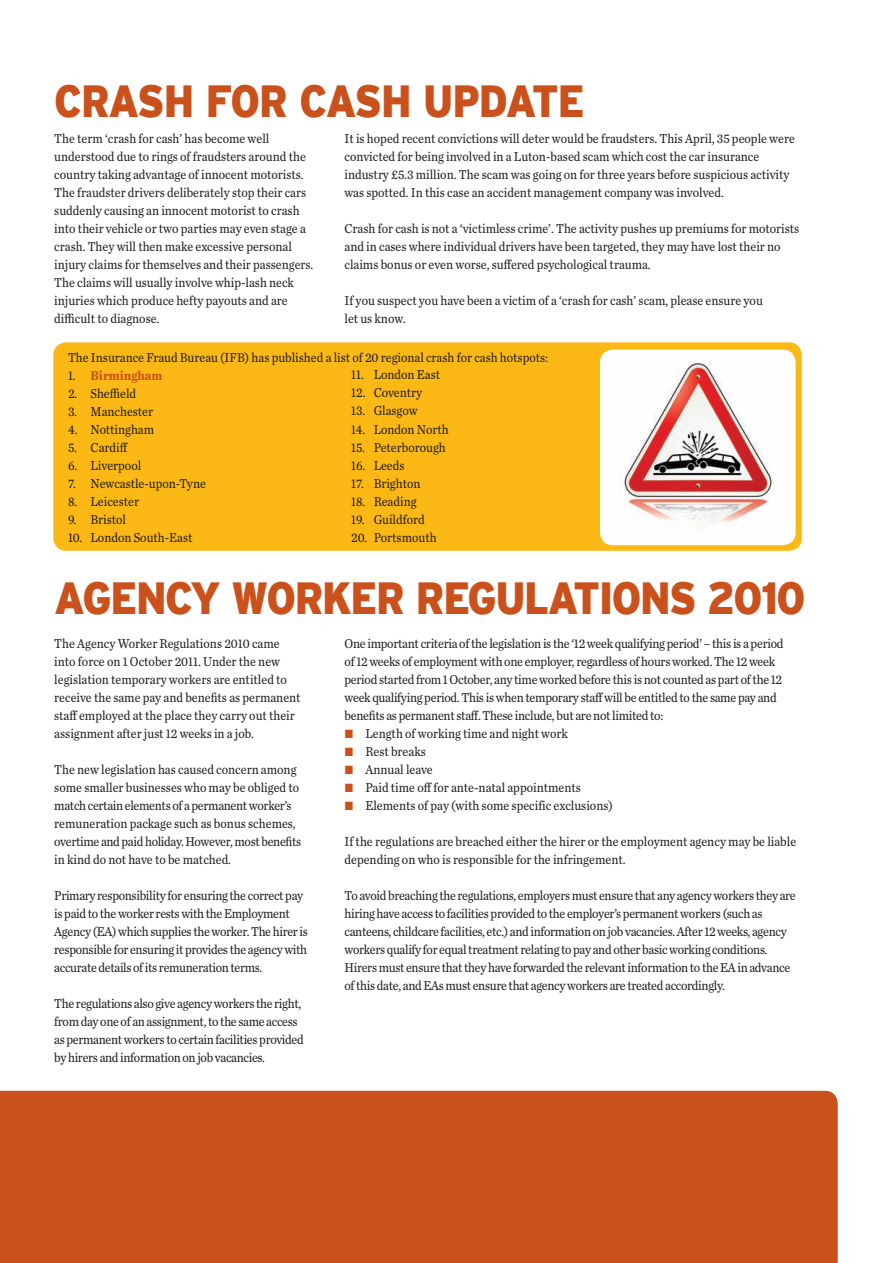
<style>
.page{position:relative;width:893px;height:1263px;background:#fff}
.page>*{position:absolute;margin:0;border:0;box-sizing:border-box;transform-origin:0 0}
.t1{font:900 45px "Interstate";letter-spacing:-.035em;color:#cb511c;scale:.9 1}
.t2{font:13.5px/18px "Chronicle Text G2";color:#231f20;scale:.9 1}
.t3{font:13.5px/18px "Chronicle Text G2";letter-spacing:-.025em;color:#231f20;scale:.9 1}
.t4{font:13.5px/18px "Chronicle Text G2";letter-spacing:-.02em;color:#231f20;scale:.9 1}
.t5{font:700 13.5px "Chronicle Text G2";color:#cb511c;scale:.9 1}
.s1{font-weight:400;color:#231f20}
.s2{color:#cb511c}
</style>
<div class="page">
<div style="left:0;top:1091px;width:838px;height:172px;background:#cb511c"></div>
<div style="left:53px;top:342px;width:749px;height:209px;background:#fcb814;border-radius:13px"></div>
<div style="left:600px;top:350px;width:196px;height:195px;background:#fff;border-radius:13px"></div>
<img style="left:624px;top:362px;width:150px;height:168px">
<h1 class="t1" style="left:54px;top:75px;width:591px">CRASH FOR CASH UPDATE</h1>
<p class="t2" style="left:54px;top:128px;width:289px">The term ‘crash for cash’ has become well understood due to rings of fraudsters around the country taking advantage of innocent motorists.<br>The fraudster drivers deliberately stop their cars suddenly causing an innocent motorist to crash into their vehicle or two parties may even stage a crash. They will then make excessive personal injury claims for themselves and their passengers.<br>The claims will usually involve whip-lash neck injuries which produce hefty payouts and are difficult to diagnose.</p>
<p class="t2" style="left:344px;top:128px;width:502px">It is hoped recent convictions will deter would be fraudsters. This April, 35 people were convicted for being involved in a Luton-based scam which cost the car insurance industry £5.3 million. The scam was going on for three years before suspicious activity was spotted. In this case an accident management company was involved.</p>
<p class="t2" style="left:344px;top:218px;width:507px">Crash for cash is not a ‘victimless crime’. The activity pushes up premiums for motorists and in cases where individual drivers have been targeted, they may have lost their no claims bonus or even worse, suffered psychological trauma.</p>
<p class="t2" style="left:344px;top:290px;width:466px">If you suspect you have been a victim of a ‘crash for cash’ scam, please ensure you let us know.</p>
<p class="t2" style="left:68px;top:347px;width:535px">The Insurance Fraud Bureau (IFB) has published a list of 20 regional crash for cash hotspots:</p>
<p class="t5" style="left:68px;top:364px;width:106px"><span class="s1">1.</span> Birmingham</p>
<p class="t2" style="left:68px;top:383px;width:77px">2. Sheffield</p>
<p class="t2" style="left:68px;top:401px;width:96px">3. Manchester</p>
<p class="t2" style="left:68px;top:419px;width:97px">4. Nottingham</p>
<p class="t2" style="left:68px;top:437px;width:68px">5. Cardiff</p>
<p class="t2" style="left:68px;top:455px;width:83px">6. Liverpool</p>
<p class="t2" style="left:68px;top:473px;width:155px">7. Newcastle-upon-Tyne</p>
<p class="t2" style="left:68px;top:491px;width:80px">8. Leicester</p>
<p class="t2" style="left:68px;top:509px;width:66px">9. Bristol</p>
<p class="t2" style="left:68px;top:527px;width:140px">10. London South-East</p>
<p class="t2" style="left:351px;top:365px;width:100px">11. London East</p>
<p class="t2" style="left:351px;top:383px;width:81px">12. Coventry</p>
<p class="t2" style="left:351px;top:401px;width:75px">13. Glasgow</p>
<p class="t2" style="left:351px;top:419px;width:110px">14. London North</p>
<p class="t2" style="left:351px;top:437px;width:107px">15. Peterborough</p>
<p class="t2" style="left:351px;top:455px;width:61px">16. Leeds</p>
<p class="t2" style="left:351px;top:473px;width:79px">17. Brighton</p>
<p class="t2" style="left:351px;top:492px;width:74px">18. Reading</p>
<p class="t2" style="left:351px;top:510px;width:83px">19. Guildford</p>
<p class="t2" style="left:351px;top:528px;width:96px">20. Portsmouth</p>
<h1 class="t1" style="left:54px;top:573px;width:836px">AGENCY WORKER REGULATIONS 2010</h1>
<p class="t2" style="left:54px;top:634px;width:275px">The Agency Worker Regulations 2010 came into force on 1 October 2011. Under the new legislation temporary workers are entitled to receive the same pay and benefits as permanent staff employed at the place they carry out their assignment after just 12 weeks in a job.</p>
<p class="t2" style="left:54px;top:760px;width:276px">The new legislation has caused concern among some smaller businesses who may be obliged to match certain elements of a permanent worker’s remuneration package such as bonus schemes, overtime and paid holiday. However, most benefits in kind do not have to be matched.</p>
<p class="t3" style="left:54px;top:886px;width:283px">Primary responsibility for ensuring the correct pay is paid to the worker rests with the Employment Agency (EA) which supplies the worker. The hirer is responsible for ensuring it provides the agency with accurate details of its remuneration terms.</p>
<p class="t3" style="left:54px;top:994px;width:279px">The regulations also give agency workers the right, from day one of an assignment, to the same access as permanent workers to certain facilities provided by hirers and information on job vacancies.</p>
<p class="t4" style="left:344px;top:634px;width:489px">One important criteria of the legislation is the ‘12 week qualifying period’ – this is a period of 12 weeks of employment with one employer, regardless of hours worked. The 12 week period started from 1 October, any time worked before this is not counted as part of the 12 week qualifying period. This is when temporary staff will be entitled to the same pay and benefits as permanent staff. These include, but are not limited to:</p>
<p class="t2" style="left:344px;top:724px;width:250px"><span class="s2">•</span> Length of working time and night work</p>
<p class="t2" style="left:344px;top:742px;width:92px"><span class="s2">•</span> Rest breaks</p>
<p class="t2" style="left:344px;top:760px;width:100px"><span class="s2">•</span> Annual leave</p>
<p class="t2" style="left:344px;top:778px;width:264px"><span class="s2">•</span> Paid time off for ante-natal appointments</p>
<p class="t2" style="left:344px;top:796px;width:300px"><span class="s2">•</span> Elements of pay (with some specific exclusions)</p>
<p class="t2" style="left:344px;top:832px;width:503px">If the regulations are breached either the hirer or the employment agency may be liable depending on who is responsible for the infringement.</p>
<p class="t3" style="left:344px;top:886px;width:503px">To avoid breaching the regulations, employers must ensure that any agency workers they are hiring have access to facilities provided to the employer’s permanent workers (such as canteens, childcare facilities, etc.) and information on job vacancies. After 12 weeks, agency workers qualify for equal treatment relating to pay and other basic working conditions.<br>Hirers must ensure that they have forwarded the relevant information to the EA in advance of this date, and EAs must ensure that agency workers are treated accordingly.</p>
</div>
